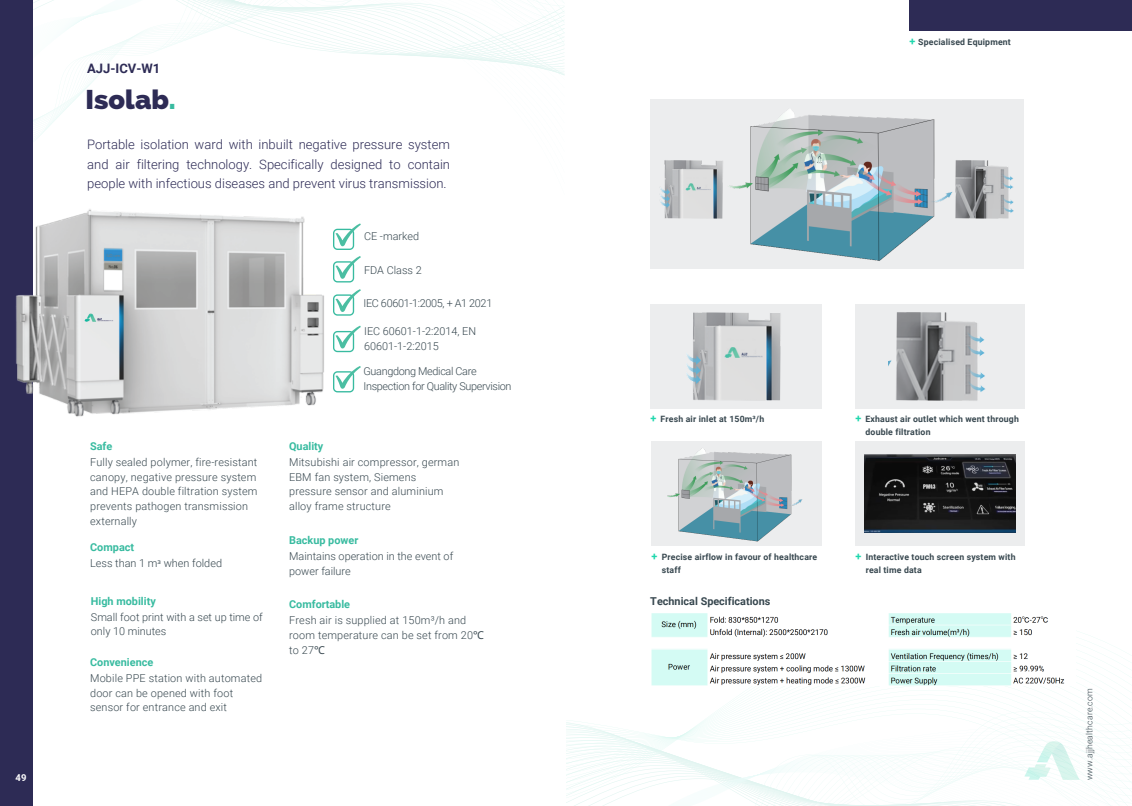
<style>
.page{position:relative;width:1132px;height:806px;background:#fff}
.page>*{position:absolute;margin:0;border:0;box-sizing:border-box;transform-origin:0 0}
.t1{font:800 27.15px "Raleway";color:#2d2b55}
.t2{font:300 13.02px/19.3px "Roboto";color:#2d2b55;text-align:justify}
.t3{font:700 13.02px "Roboto";color:#2d2b55}
.t4{font:300 10.89px "Roboto";color:#37474f}
.t5{font:700 10.89px "Roboto";color:#38bba0}
.t6{font:300 10.86px/14.7px "Roboto";letter-spacing:.015em;color:#37474f}
.t7{font:300 10.86px/14.7px "Roboto";letter-spacing:-.03em;color:#37474f}
.t8{font:700 10.86px "Roboto";color:#38bba0}
.t9{font:700 10.86px "Roboto";color:#37474f}
.t10{font:700 10.86px "Roboto";color:#1fd7ad}
.t11{font:700 9.51px "Roboto";color:#fff}
.t12{font:700 8.7px/13px "Roboto";letter-spacing:.02em;color:#37474f}
.t13{font:300 8.7px "Roboto";letter-spacing:.015em;color:#37474f}
.s1{color:#38bba0}
.s2{font-family:"Noto Sans";font-weight:400}
</style>
<div class="page">
<svg style="left:33px;top:0;width:532px;height:64px"></svg>
<svg style="left:566px;top:649px;width:566px;height:77px"></svg>
<svg style="left:566px;top:726px;width:566px;height:79px"></svg>
<div style="left:650px;top:99px;width:374px;height:169px;background:#ecedee"></div>
<img style="left:660px;top:109px;width:354px;height:152px">
<div style="left:650px;top:304px;width:172px;height:104px;background:#ecedee"></div>
<div style="left:855px;top:304px;width:169px;height:104px;background:#ecedee"></div>
<div style="left:652px;top:441px;width:170px;height:105px;background:#ecedee"></div>
<div style="left:855px;top:441px;width:169px;height:105px;background:#ecedee"></div>
<img style="left:864px;top:455px;width:152px;height:77px">
<svg style="left:342px;top:223px;width:19px;height:27px"></svg>
<svg style="left:342px;top:256px;width:19px;height:26px"></svg>
<svg style="left:342px;top:289px;width:19px;height:26px"></svg>
<svg style="left:342px;top:325px;width:19px;height:27px"></svg>
<svg style="left:342px;top:366px;width:19px;height:26px"></svg>
<img style="left:686px;top:312px;width:95px;height:89px">
<img style="left:889px;top:312px;width:96px;height:89px">
<img style="left:667px;top:448px;width:136px;height:93px">
<img style="left:651px;top:613px;width:425px;height:71px">
<div style="left:909px;top:0;width:223px;height:30px;background:#2d2b55"></div>
<div style="left:0;top:0;width:33px;height:805px;background:#2d2b55"></div>
<img style="left:15px;top:209px;width:327px;height:208px">
<img style="left:1020px;top:735px;width:70px;height:51px">
<p class="t11" style="left:16px;top:771px;width:12px">49</p>
<p class="t3" style="left:87px;top:61px;width:75px">AJJ-ICV-W1</p>
<p class="t1" style="left:86px;top:83px;width:92px">Isolab<span class="s1">.</span></p>
<p class="t2" style="left:87px;top:135px;width:364px">Portable isolation ward with inbuilt negative pressure system and air filtering technology. Specifically designed to contain people with infectious diseases and prevent virus transmission.</p>
<p class="t6" style="left:364px;top:229px;width:57px">CE -marked</p>
<p class="t6" style="left:364px;top:263px;width:59px">FDA Class 2</p>
<p class="t7" style="left:364px;top:295px;width:130px">IEC 60601-1:2005, + A1 2021</p>
<p class="t6" style="left:364px;top:324px;width:114px">IEC 60601-1-2:2014, EN<br>60601-1-2:2015</p>
<p class="t7" style="left:364px;top:364px;width:149px">Guangdong Medical Care<br>Inspection for Quality Supervision</p>
<p class="t10" style="left:909px;top:35px;width:7px">+</p>
<p class="t12" style="left:918px;top:35px;width:94px">Specialised Equipment</p>
<p class="t10" style="left:650px;top:412px;width:7px">+</p>
<p class="t12" style="left:661px;top:412px;width:105px">Fresh air inlet at 150m³/h</p>
<p class="t12" style="left:866px;top:412px;width:155px">Exhaust air outlet which went through double filtration</p>
<p class="t10" style="left:855px;top:412px;width:7px">+</p>
<p class="t8" style="left:90px;top:439px;width:24px">Safe</p>
<p class="t6" style="left:90px;top:454px;width:169px">Fully sealed polymer, fire-resistant canopy, negative pressure system and HEPA double filtration system prevents pathogen transmission externally</p>
<p class="t5" style="left:90px;top:541px;width:46px">Compact</p>
<p class="t4" style="left:90px;top:557px;width:133px">Less than 1 m<span class="s2">ᶟ</span> when folded</p>
<p class="t8" style="left:91px;top:594px;width:66px">High mobility</p>
<p class="t6" style="left:91px;top:609px;width:173px">Small foot print with a set up time of only 10 minutes</p>
<p class="t8" style="left:90px;top:655px;width:65px">Convenience</p>
<p class="t6" style="left:90px;top:670px;width:174px">Mobile PPE station with automated door can be opened with foot sensor for entrance and exit</p>
<p class="t8" style="left:289px;top:439px;width:36px">Quality</p>
<p class="t6" style="left:289px;top:454px;width:172px">Mitsubishi air compressor, german<br>EBM fan system, Siemens pressure sensor and aluminium alloy frame structure</p>
<p class="t8" style="left:289px;top:533px;width:71px">Backup power</p>
<p class="t6" style="left:289px;top:548px;width:166px">Maintains operation in the event of power failure</p>
<p class="t12" style="left:662px;top:550px;width:157px">Precise airflow in favour of healthcare staff</p>
<p class="t10" style="left:652px;top:550px;width:7px">+</p>
<p class="t12" style="left:866px;top:550px;width:151px">Interactive touch screen system with real time data</p>
<p class="t10" style="left:855px;top:550px;width:7px">+</p>
<p class="t8" style="left:289px;top:597px;width:62px">Comfortable</p>
<p class="t6" style="left:289px;top:613px;width:196px">Fresh air is supplied at 150m³/h and room temperature can be set from 20<span class="s2">℃ </span>to 27<span class="s2">℃</span></p>
<p class="t9" style="left:650px;top:595px;width:122px">Technical Specifications</p>
<p class="t13" style="left:1084px;top:780px;width:94px;rotate:-90deg">www.ajjhealthcare.com</p>
</div>
